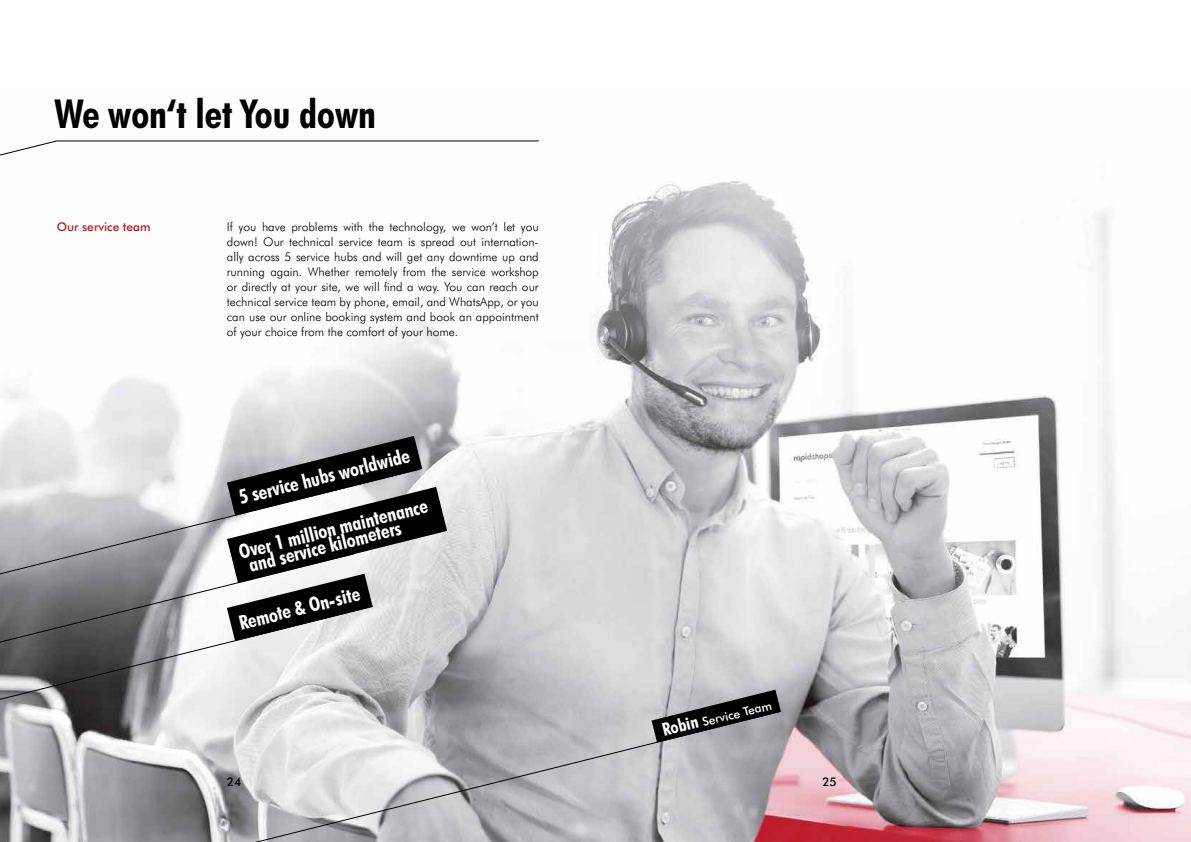
<style>
.page{position:relative;width:1191px;height:842px;background:#fff}
.page>*{position:absolute;margin:0;border:0;box-sizing:border-box;transform-origin:0 0}
.t1{font:700 condensed 40px "Futura BT";color:#000}
.t2{font:700 condensed 20px/15px "Futura BT";color:#fff}
.t3{font:300 12px/15px "Futura BT";color:#000;text-align:justify}
.t4{font:500 12px "Futura BT";color:#fff}
.t5{font:500 12px "Futura BT";color:#be1622}
.t6{font:500 12px "Futura BT";color:#000}
.s1{font-weight:700;font-stretch:condensed;font-size:18px}
</style>
<div class="page">
<img style="left:0;top:180px;width:1191px;height:662px">
<svg style="left:0;top:140px;width:539px;height:16px"></svg>
<svg style="left:0;top:436px;width:447px;height:267px"></svg>
<svg style="left:651px;top:690px;width:130px;height:21px;background:#7b7b7e"></svg>
<svg style="left:220px;top:711px;width:561px;height:131px;background:#b9b7bb"></svg>
<h1 class="t1" style="left:55px;top:89px;width:323px">We won‘t let You down</h1>
<p class="t5" style="left:57px;top:219px;width:96px">Our service team</p>
<p class="t3" style="left:227px;top:219px;width:313px">If you have problems with the technology, we won’t let you down! Our technical service team is spread out internation&shy;ally across 5 service hubs and will get any downtime up and running again. Whether remotely from the service workshop or directly at your site, we will find a way. You can reach our technical service team by phone, email, and WhatsApp, or you can use our online booking system and book an appointment of your choice from the comfort of your home.</p>
<h2 class="t2" style="left:237px;top:490px;width:177px;rotate:-14deg">5 service hubs worldwide</h2>
<h2 class="t2" style="left:244px;top:543px;width:189px;text-indent:-7px;rotate:-14deg">Over 1 million maintenance and service kilometers</h2>
<h2 class="t2" style="left:237px;top:615px;width:125px;rotate:-14deg">Remote &amp; On-site</h2>
<p class="t4" style="left:661px;top:725px;width:113px;rotate:-14deg"><span class="s1">Robin</span> Service Team</p>
<p class="t6" style="left:227px;top:774px;width:16px">24</p>
<p class="t6" style="left:822px;top:774px;width:16px">25</p>
</div>
